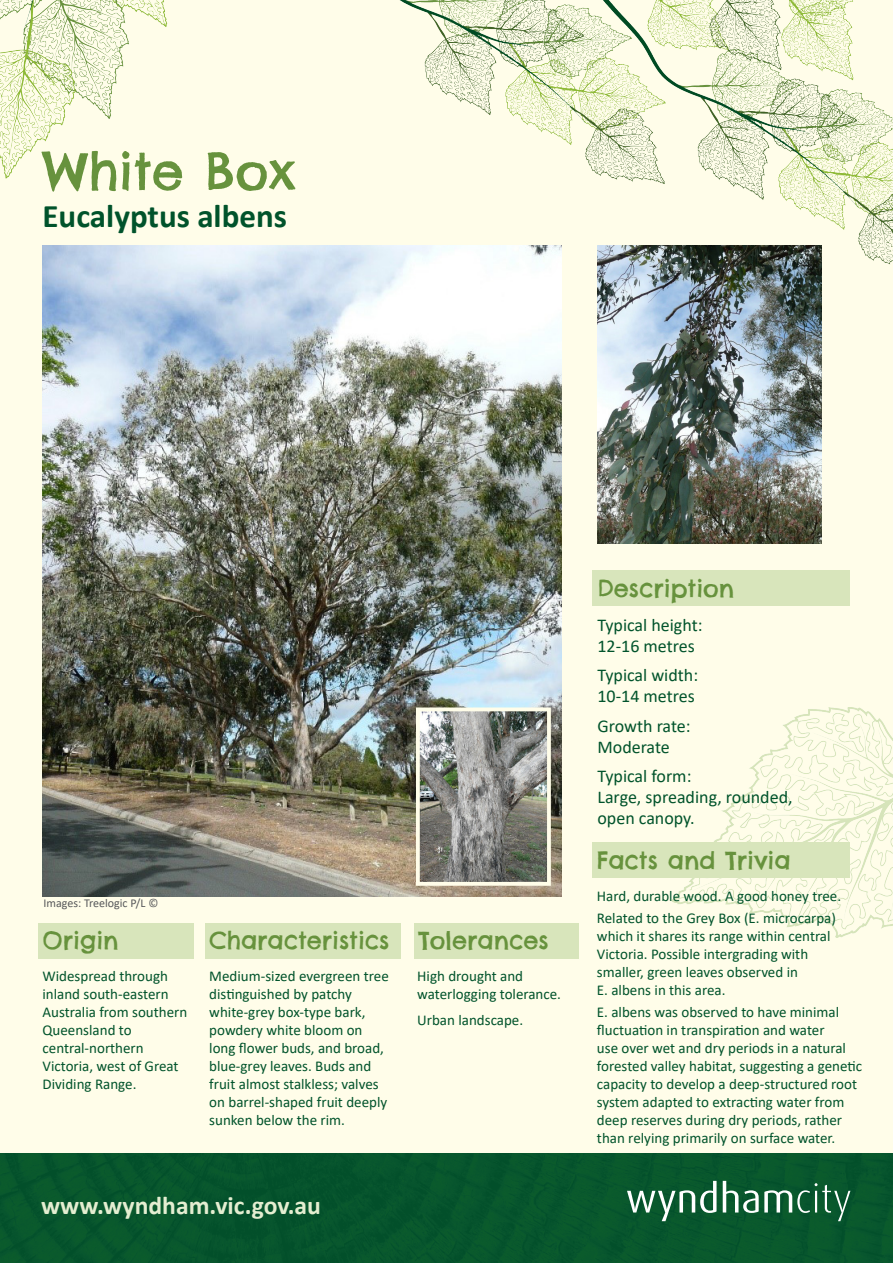
<style>
.page{position:relative;width:893px;height:1263px;background:#fffde9}
.page>*{position:absolute;margin:0;border:0;box-sizing:border-box;transform-origin:0 0}
.t1{font:51px "Chelsea Market Pro";color:#67923d}
.t2{font:700 33px "Calibri";color:#00532b}
.t3{font:700 25.65px "Calibri";color:#e4eed1}
.t4{font:24px "Chelsea Market Pro";color:#67923d}
.t5{font:18px/21px "Calibri";color:#00532b}
.t6{font:15px/18px "Calibri";color:#00532b}
.t7{font:12px "Calibri";color:#57585a}
</style>
<div class="page">
<div style="left:0;top:1153px;width:893px;height:110px;background:#07562d"></div>
<svg style="left:627px;top:1181px;width:89px;height:40px;background:#3c7a59"></svg>
<svg style="left:723px;top:1181px;width:127px;height:40px;background:#347452"></svg>
<img style="left:0;top:0;width:893px;height:268px">
<img style="left:671px;top:707px;width:222px;height:231px">
<div style="left:592px;top:570px;width:258px;height:35px;background:#d8e5bb"></div>
<img style="left:43px;top:245px;width:518px;height:652px">
<img style="left:597px;top:245px;width:224px;height:298px">
<div style="left:205px;top:923px;width:196px;height:35px;background:#d8e5bb"></div>
<div style="left:414px;top:923px;width:165px;height:35px;background:#d8e5bb"></div>
<div style="left:592px;top:843px;width:258px;height:35px;background:#d8e5bb"></div>
<div style="left:38px;top:923px;width:155px;height:35px;background:#d8e5bb"></div>
<img style="left:421px;top:712px;width:125px;height:169px">
<div style="left:416px;top:707px;width:135px;height:179px;border:4px solid #fffde9"></div>
<p class="t1" style="left:43px;top:139px;width:256px">White Box</p>
<p class="t2" style="left:43px;top:193px;width:246px">Eucalyptus albens</p>
<p class="t7" style="left:44px;top:895px;width:116px">Images: Treelogic P/L ©</p>
<p class="t4" style="left:43px;top:925px;width:78px">Origin</p>
<p class="t4" style="left:210px;top:925px;width:181px">Characteristics</p>
<p class="t4" style="left:419px;top:925px;width:132px">Tolerances</p>
<p class="t6" style="left:43px;top:966px;width:146px">Widespread through inland south-eastern<br>Australia from southern<br>Queensland to central-northern<br>Victoria, west of Great<br>Dividing Range.</p>
<p class="t6" style="left:209px;top:966px;width:181px">Medium-sized evergreen tree distinguished by patchy white-grey box-type bark, powdery white bloom on long flower buds, and broad, blue-grey leaves. Buds and fruit almost stalkless; valves on barrel-shaped fruit deeply sunken below the rim.</p>
<p class="t6" style="left:417px;top:966px;width:145px">High drought and waterlogging tolerance.</p>
<p class="t6" style="left:417px;top:1011px;width:107px">Urban landscape.</p>
<h3 class="t3" style="left:41px;top:1188px;width:282px">www.wyndham.vic.gov.au</h3>
<p class="t4" style="left:597px;top:572px;width:138px">Description</p>
<p class="t5" style="left:597px;top:614px;width:107px">Typical height:<br>12-16 metres</p>
<p class="t5" style="left:597px;top:664px;width:102px">Typical width:<br>10-14 metres</p>
<p class="t5" style="left:597px;top:715px;width:95px">Growth rate:<br>Moderate</p>
<p class="t5" style="left:597px;top:765px;width:197px">Typical form:<br>Large, spreading, rounded, open canopy.</p>
<p class="t4" style="left:597px;top:844px;width:195px">Facts and Trivia</p>
<p class="t6" style="left:597px;top:886px;width:246px">Hard, durable wood. A good honey tree.</p>
<p class="t6" style="left:597px;top:908px;width:241px">Related to the Grey Box (E. microcarpa) which it shares its range within central Victoria. Possible intergrading with smaller, green leaves observed in<br>E. albens in this area.</p>
<p class="t6" style="left:597px;top:1003px;width:267px">E. albens was observed to have minimal fluctuation in transpiration and water<br>use over wet and dry periods in a natural forested valley habitat, suggesting a genetic capacity to develop a deep-structured root system adapted to extracting water from deep reserves during dry periods, rather than relying primarily on surface water.</p>
</div>
